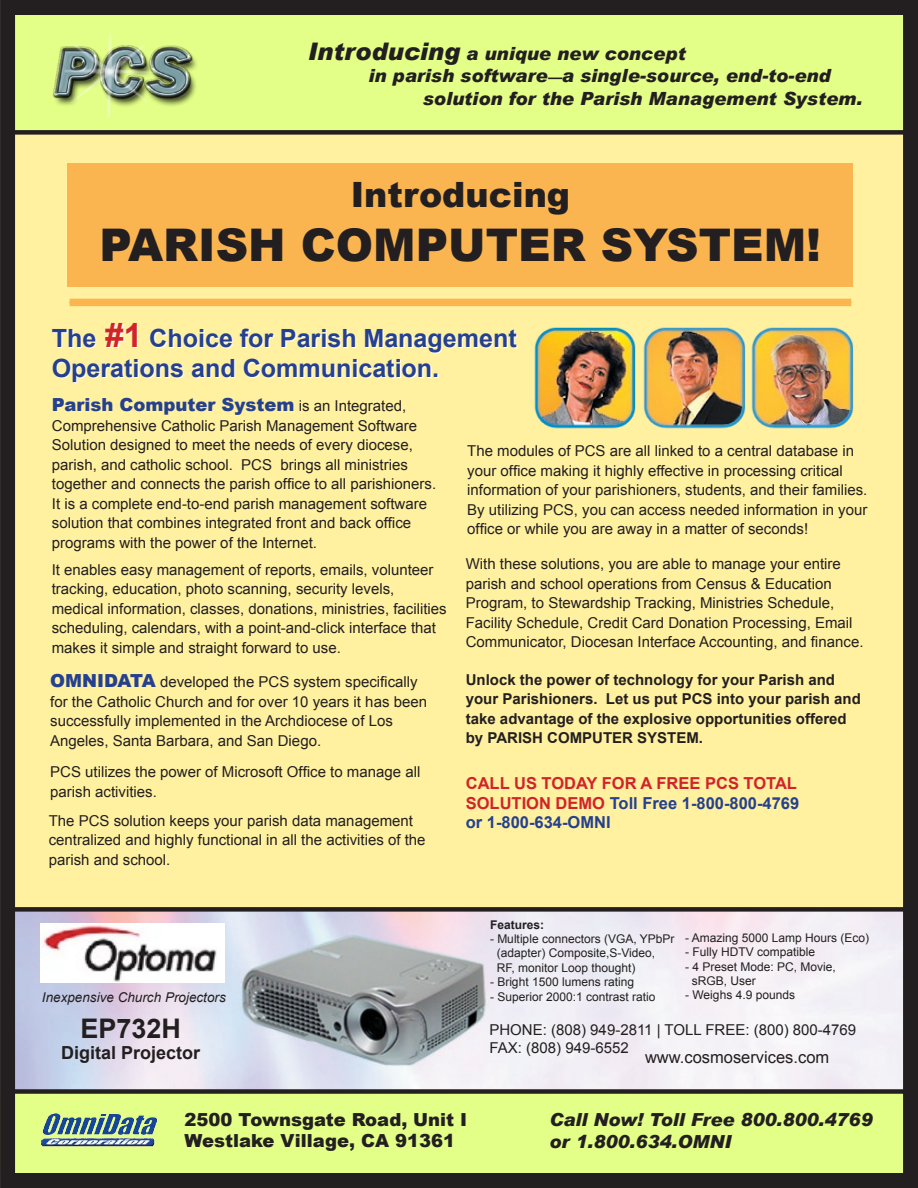
<style>
.page{position:relative;width:918px;height:1188px;background:#fff}
.page>*{position:absolute;margin:0;border:0;box-sizing:border-box;transform-origin:0 0}
.t1{font:900 45px "Arial";color:#231f20}
.t2{font:900 34.8px "Arial";color:#231f20}
.t3{font:700 27px "Arial";color:#231f20}
.t4{font:700 25.05px/30.2px "Arial";color:#25408f}
.Body_Text{font:italic 900 18.15px "Arial";color:#231f20}
.t5{font:900 18px/21.6px "Arial";color:#231f20}
.Body_Text_2{font:italic 900 18px "Arial";color:#231f20}
.t6{font:900 18px "Arial";color:#25408f}
.t7{font:700 18px "Arial";color:#231f20}
.Body_Text_2-2{font:700 16.5px/19.8px "Arial";color:#d1232a}
.t8{font:16.5px "Arial";color:#231f20}
.Body_Text_2-3{font:700 16.5px "Arial";color:#25408f}
.Body_Text_Indent_2{font:15px/19.5px "Arial";color:#231f20}
.Body_Text_2-4{font:700 15px/19.5px "Arial";color:#231f20}
.t9{font:italic 13.5px "Arial";color:#231f20}
.t10{font:12px "Arial";color:#231f20}
.t11{font:700 12px "Arial";color:#231f20}
.s1{font-size:24.15px}
.s2{font-size:14.1px}
.s3{font-size:33.45px;color:#d1232a}
.s4{font-weight:400;font-size:15px;color:#231f20}
.s5{font-weight:900;font-size:18px;color:#25408f}
.s6{color:#25408f}
</style>
<div class="page">
<div style="left:1px;top:79px;width:917px;height:1106px;background:#fff19f"></div>
<img style="left:16px;top:912px;width:886px;height:177px">
<div style="left:7px;top:12px;width:901px;height:119px;background:#e3ff88"></div>
<div style="left:0;top:1093px;width:918px;height:82px;background:#e3ff88"></div>
<img style="left:41px;top:1113px;width:116px;height:34px">
<div style="left:70px;top:299px;width:781px;height:7px;background:#fab551"></div>
<div style="left:67px;top:163px;width:786px;height:124px;background:#fab551"></div>
<div style="left:8px;top:130px;width:910px;height:5px;background:#231f20"></div>
<div style="left:0;top:0;width:918px;height:1188px;border:15px solid #231f20"></div>
<div style="left:4px;top:907px;width:914px;height:5px;background:#231f20"></div>
<div style="left:8px;top:1089px;width:906px;height:5px;background:#231f20"></div>
<img style="left:40px;top:923px;width:184px;height:59px">
<img style="left:52px;top:34px;width:145px;height:83px">
<img style="left:534px;top:327px;width:102px;height:102px">
<img style="left:643px;top:327px;width:103px;height:102px">
<img style="left:751px;top:327px;width:103px;height:102px">
<p class="Body_Text" style="left:308px;top:42px;width:379px"><span class="s1">Introducing</span> a unique new concept</p>
<p class="Body_Text" style="left:368px;top:65px;width:464px">in parish software<span class="s2">—</span>a single-source, end-to-end</p>
<p class="Body_Text" style="left:423px;top:87px;width:441px">solution for the Parish Management System.</p>
<p class="t2" style="left:351px;top:169px;width:221px">Introducing</p>
<p class="t1" style="left:100px;top:212px;width:723px">PARISH COMPUTER SYSTEM!</p>
<p class="t4" style="left:52px;top:324px;width:467px">The <span class="s3">#1</span> Choice for Parish Management<br>Operations and Communication.</p>
<p class="t6" style="left:52px;top:392px;width:356px">Parish Computer System <span class="s4">is an Integrated,</span></p>
<p class="Body_Text_Indent_2" style="left:52px;top:416px;width:386px">Comprehensive Catholic Parish Management Software Solution designed to meet the needs of every diocese, parish, and catholic school. PCS brings all ministries together and connects the parish office to all parishioners.<br>It is a complete end-to-end parish management software solution that combines integrated front and back office programs with the power of the Internet.</p>
<p class="Body_Text_Indent_2" style="left:52px;top:560px;width:397px">It enables easy management of reports, emails, volunteer tracking, education, photo scanning, security levels, medical information, classes, donations, ministries, facilities scheduling, calendars, with a point-and-click interface that makes it simple and straight forward to use.</p>
<p class="Body_Text_Indent_2" style="left:50px;top:673px;width:378px"><span class="s5">OMNIDATA</span> developed the PCS system specifically for the Catholic Church and for over 10 years it has been successfully implemented in the Archdiocese of Los Angeles, Santa Barbara, and San Diego.</p>
<p class="Body_Text_Indent_2" style="left:50px;top:762px;width:372px">PCS utilizes the power of Microsoft Office to manage all parish activities.</p>
<p class="Body_Text_Indent_2" style="left:49px;top:811px;width:378px">The PCS solution keeps your parish data management centralized and highly functional in all the activities of the parish and school.</p>
<p class="Body_Text_Indent_2" style="left:467px;top:441px;width:402px">The modules of PCS are all linked to a central database in your office making it highly effective in processing critical information of your parishioners, students, and their families.<br>By utilizing PCS, you can access needed information in your office or while you are away in a matter of seconds!</p>
<p class="Body_Text_Indent_2" style="left:466px;top:554px;width:399px">With these solutions, you are able to manage your entire parish and school operations from Census &amp; Education Program, to Stewardship Tracking, Ministries Schedule, Facility Schedule, Credit Card Donation Processing, Email Communicator, Diocesan Interface Accounting, and finance.</p>
<p class="Body_Text_2-4" style="left:466px;top:670px;width:397px">Unlock the power of technology for your Parish and your Parishioners. Let us put PCS into your parish and take advantage of the explosive opportunities offered by PARISH COMPUTER SYSTEM.</p>
<p class="Body_Text_2-2" style="left:466px;top:774px;width:335px">CALL US TODAY FOR A FREE PCS TOTAL<br>SOLUTION DEMO <span class="s6">Toll Free 1-800-800-4769</span></p>
<p class="Body_Text_2-3" style="left:466px;top:812px;width:146px">or 1-800-634-OMNI</p>
<p class="t9" style="left:42px;top:989px;width:185px">Inexpensive Church Projectors</p>
<p class="t3" style="left:80px;top:1010px;width:102px">EP732H</p>
<p class="t7" style="left:61px;top:1041px;width:141px">Digital Projector</p>
<p class="t11" style="left:490px;top:916px;width:56px">Features:</p>
<p class="t10" style="left:490px;top:931px;width:186px">- Multiple connectors (VGA, YPbPr</p>
<p class="t10" style="left:497px;top:945px;width:160px">(adapter) Composite,S-Video,</p>
<p class="t10" style="left:497px;top:960px;width:140px">RF, monitor Loop thought)</p>
<p class="t10" style="left:490px;top:974px;width:146px">- Bright 1500 lumens rating</p>
<p class="t10" style="left:490px;top:989px;width:167px">- Superior 2000:1 contrast ratio</p>
<p class="Body_Text_Indent_2" style="left:489px;top:1020px;width:368px">PHONE: (808) 949-2811 | TOLL FREE: (800) 800-4769</p>
<p class="Body_Text_Indent_2" style="left:489px;top:1038px;width:141px">FAX: (808) 949-6552</p>
<p class="t10" style="left:685px;top:930px;width:185px">- Amazing 5000 Lamp Hours (Eco)</p>
<p class="t10" style="left:685px;top:944px;width:132px">- Fully HDTV compatible</p>
<p class="t10" style="left:685px;top:959px;width:152px">- 4 Preset Mode: PC, Movie,</p>
<p class="t10" style="left:692px;top:973px;width:66px">sRGB, User</p>
<p class="t10" style="left:685px;top:987px;width:111px">- Weighs 4.9 pounds</p>
<p class="t8" style="left:645px;top:1046px;width:186px">www.cosmoservices.com</p>
<p class="t5" style="left:185px;top:1108px;width:284px">2500 Townsgate Road, Unit I<br>Westlake Village, CA 91361</p>
<p class="Body_Text_2" style="left:550px;top:1108px;width:325px">Call Now! Toll Free 800.800.4769</p>
<p class="Body_Text_2" style="left:550px;top:1130px;width:183px">or 1.800.634.OMNI</p>
</div>
